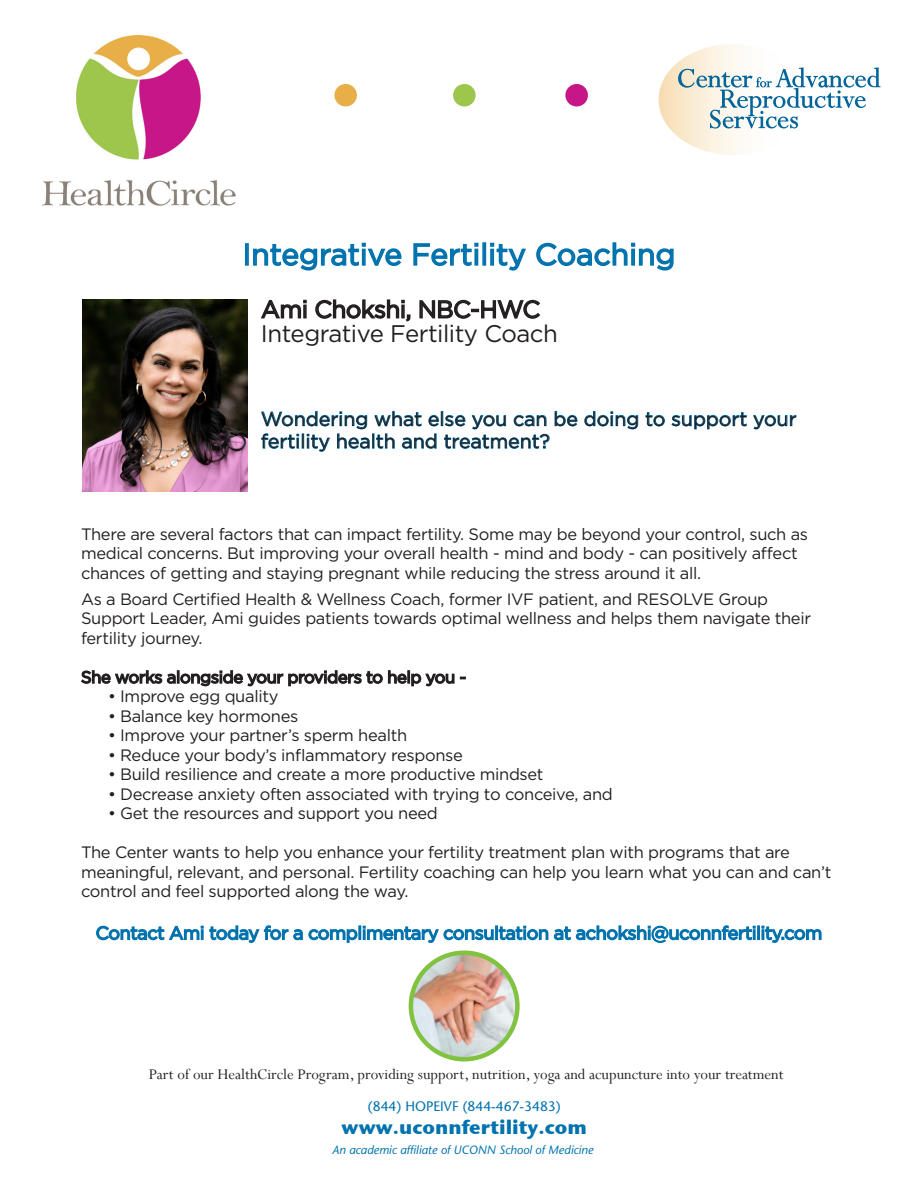
<style>
.page{position:relative;width:918px;height:1188px;background:#fff}
.page>*{position:absolute;margin:0;border:0;box-sizing:border-box;transform-origin:0 0}
.t1{font:30px "Gotham";color:#0073ae}
.Headline{font:24px "Gotham";letter-spacing:-.02em;color:#231f20}
.t2{font:19.5px/22.5px "Gotham";color:#231f20}
.t3{font:700 19.5px "Stone Sans ITC";color:#0073ae}
.Headline-2{font:16.5px/19.5px "Gotham";letter-spacing:-.02em;color:#231f20}
.t4{font:16.5px "Perpetua";color:#231f20}
.t5{font:13.8px "Stone Sans";color:#0073ae}
.t6{font:italic 12px "Stone Sans";color:#0073ae}
</style>
<div class="page">
<img style="left:411px;top:953px;width:106px;height:106px;border-radius:53px">
<div style="left:409px;top:950px;width:111px;height:111px;border:4px solid #81c340;border-radius:50%"></div>
<img style="left:42px;top:35px;width:194px;height:171px">
<svg style="left:659px;top:44px;width:221px;height:111px"></svg>
<div style="left:334px;top:84px;width:23px;height:22px;background:#e8af48;border-radius:50%"></div>
<div style="left:453px;top:84px;width:23px;height:22px;background:#9dc64c;border-radius:50%"></div>
<div style="left:565px;top:84px;width:23px;height:22px;background:#c61688;border-radius:50%"></div>
<svg style="left:260px;top:299px;width:47px;height:20px"></svg>
<div style="left:303px;top:305px;width:4px;height:13px;border:2px solid #231f20"></div>
<svg style="left:315px;top:299px;width:96px;height:23px"></svg>
<svg style="left:419px;top:299px;width:122px;height:20px"></svg>
<svg style="left:584px;top:411px;width:54px;height:19px"></svg>
<svg style="left:645px;top:412px;width:20px;height:15px"></svg>
<svg style="left:671px;top:412px;width:76px;height:18px"></svg>
<svg style="left:753px;top:415px;width:44px;height:15px"></svg>
<svg style="left:261px;top:411px;width:317px;height:41px"></svg>
<svg style="left:81px;top:670px;width:385px;height:17px"></svg>
<svg style="left:96px;top:925px;width:726px;height:18px"></svg>
<div style="left:245px;top:243px;width:4px;height:23px;border:2px solid #0073ae"></div>
<svg style="left:253px;top:243px;width:149px;height:28px"></svg>
<svg style="left:413px;top:242px;width:65px;height:24px"></svg>
<div style="left:474px;top:249px;width:4px;height:17px;border:2px solid #0073ae"></div>
<div style="left:482px;top:242px;width:4px;height:24px;border:2px solid #0073ae"></div>
<svg style="left:490px;top:243px;width:36px;height:28px"></svg>
<svg style="left:536px;top:242px;width:138px;height:29px"></svg>
<img style="left:82px;top:300px;width:165px;height:192px">
<p class="t1" style="left:243px;top:238px;width:434px">Integrative Fertility Coaching</p>
<p class="Headline" style="left:261px;top:296px;width:281px">Ami Chokshi, NBC-HWC</p>
<p class="Headline" style="left:261px;top:320px;width:298px">Integrative Fertility Coach</p>
<p class="t2" style="left:261px;top:408px;width:537px">Wondering what else you can be doing to support your fertility health and treatment?</p>
<p class="Headline-2" style="left:81px;top:524px;width:729px">There are several factors that can impact fertility. Some may be beyond your control, such as medical concerns. But improving your overall health - mind and body - can positively affect chances of getting and staying pregnant while reducing the stress around it all.</p>
<p class="Headline-2" style="left:81px;top:589px;width:732px">As a Board Certified Health &amp; Wellness Coach, former IVF patient, and RESOLVE Group<br>Support Leader, Ami guides patients towards optimal wellness and helps them navigate their fertility journey.</p>
<p class="Headline-2" style="left:108px;top:687px;width:172px">• Improve egg quality</p>
<p class="Headline-2" style="left:108px;top:706px;width:192px">• Balance key hormones</p>
<p class="Headline-2" style="left:108px;top:726px;width:301px">• Improve your partner’s sperm health</p>
<p class="Headline-2" style="left:108px;top:745px;width:356px">• Reduce your body’s inflammatory response</p>
<p class="Headline-2" style="left:108px;top:765px;width:437px">• Build resilience and create a more productive mindset</p>
<p class="Headline-2" style="left:108px;top:784px;width:506px">• Decrease anxiety often associated with trying to conceive, and</p>
<p class="Headline-2" style="left:108px;top:804px;width:331px">• Get the resources and support you need</p>
<p class="Headline-2" style="left:81px;top:843px;width:752px">The Center wants to help you enhance your fertility treatment plan with programs that are meaningful, relevant, and personal. Fertility coaching can help you learn what you can and can’t control and feel supported along the way.</p>
<p class="t4" style="left:149px;top:1064px;width:636px">Part of our HealthCircle Program, providing support, nutrition, yoga and acupuncture into your treatment</p>
<p class="t5" style="left:368px;top:1097px;width:194px">(844) HOPEIVF (844-467-3483)</p>
<p class="t3" style="left:342px;top:1110px;width:247px">www.uconnfertility.com</p>
<p class="t6" style="left:332px;top:1143px;width:263px">An academic affiliate of UCONN School of Medicine</p>
</div>
